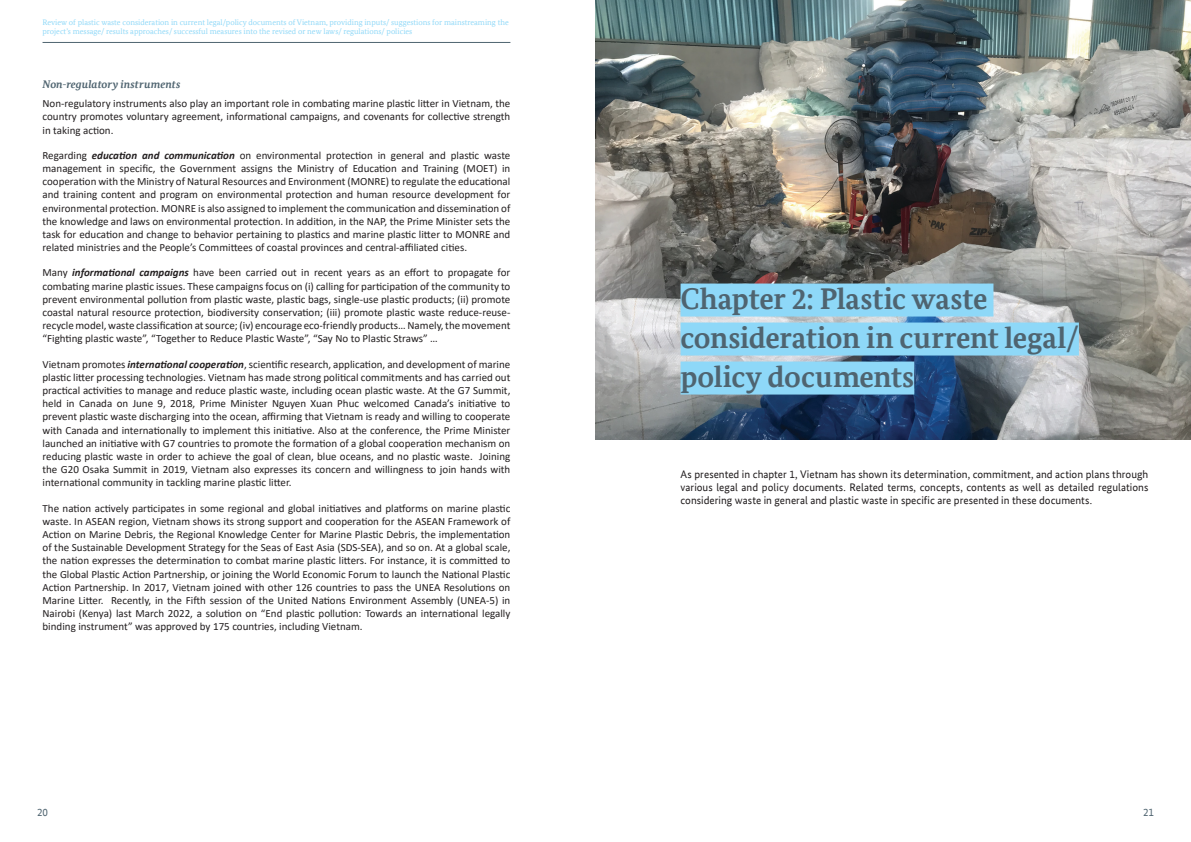
<style>
.page{position:relative;width:1191px;height:842px;background:#fff}
.page>*{position:absolute;margin:0;border:0;box-sizing:border-box;transform-origin:0 0}
.H1_-_Chapter_Title{font:700 30px/39px "Bundes Serif Office";letter-spacing:-.005em;color:#4f6470}
.t1{font:11px/13.2px "Calibri";color:#231f20;text-align:justify}
.Copytext{font:11px/13px "Bundes Sans Office";color:#231f20;text-align:justify}
.Copytext-2{font:italic 700 11px "Bundes Serif Office";letter-spacing:.005em;color:#4f6470}
.t2{font:11px "Bundes Sans Office";color:#4f6470}
.t3{font:8px/9.6px "Bundes Serif Office";color:#8ed8f8}
.s1{font-weight:700;font-style:italic}
</style>
<div class="page">
<hr style="left:43px;top:42px;width:467px;height:1px;background:#4f6470">
<img style="left:595px;top:0;width:596px;height:439px">
<div style="left:680px;top:284px;width:313px;height:33px;background:#8ed8f8"></div>
<div style="left:680px;top:323px;width:399px;height:33px;background:#8ed8f8"></div>
<div style="left:680px;top:362px;width:234px;height:33px;background:#8ed8f8"></div>
<p class="t3" style="left:43px;top:17px;width:468px">Review of plastic waste consideration in current legal/policy documents of Vietnam, providing inputs/ suggestions for mainstreaming the project’s message/ results approaches/ successful measures into the revised or new laws/ regulations/ policies</p>
<p class="Copytext-2" style="left:43px;top:78px;width:139px">Non-regulatory instruments</p>
<p class="t1" style="left:43px;top:97px;width:469px">Non-regulatory instruments also play an important role in combating marine plastic litter in Vietnam, the country promotes voluntary agreement, informational campaigns, and covenants for collective strength in taking action.</p>
<p class="t1" style="left:43px;top:148px;width:469px">Regarding <span class="s1">education and communication</span> on environmental protection in general and plastic waste management in specific, the Government assigns the Ministry of Education and Training (MOET) in cooperation with the Ministry of Natural Resources and Environment (MONRE) to regulate the educational and training content and program on environmental protection and human resource development for environmental protection. MONRE is also assigned to implement the communication and dissemination of the knowledge and laws on environmental protection. In addition, in the NAP, the Prime Minister sets the task for education and change to behavior pertaining to plastics and marine plastic litter to MONRE and related ministries and the People’s Committees of coastal provinces and central-affiliated cities.</p>
<p class="t1" style="left:43px;top:266px;width:469px">Many <span class="s1">informational campaigns</span> have been carried out in recent years as an effort to propagate for combating marine plastic issues. These campaigns focus on (i) calling for participation of the community to prevent environmental pollution from plastic waste, plastic bags, single-use plastic products; (ii) promote coastal natural resource protection, biodiversity conservation; (iii) promote plastic waste reduce-reuse&shy;recycle model, waste classification at source; (iv) encourage eco-friendly products… Namely, the movement “Fighting plastic waste”, “Together to Reduce Plastic Waste”, “Say No to Plastic Straws” …</p>
<p class="t1" style="left:43px;top:357px;width:469px">Vietnam promotes <span class="s1">international cooperation</span>, scientific research, application, and development of marine plastic litter processing technologies. Vietnam has made strong political commitments and has carried out practical activities to manage and reduce plastic waste, including ocean plastic waste. At the G7 Summit, held in Canada on June 9, 2018, Prime Minister Nguyen Xuan Phuc welcomed Canada’s initiative to prevent plastic waste discharging into the ocean, affirming that Vietnam is ready and willing to cooperate with Canada and internationally to implement this initiative. Also at the conference, the Prime Minister launched an initiative with G7 countries to promote the formation of a global cooperation mechanism on reducing plastic waste in order to achieve the goal of clean, blue oceans, and no plastic waste. Joining the G20 Osaka Summit in 2019, Vietnam also expresses its concern and willingness to join hands with international community in tackling marine plastic litter.</p>
<p class="t1" style="left:43px;top:501px;width:469px">The nation actively participates in some regional and global initiatives and platforms on marine plastic waste. In ASEAN region, Vietnam shows its strong support and cooperation for the ASEAN Framework of Action on Marine Debris, the Regional Knowledge Center for Marine Plastic Debris, the implementation of the Sustainable Development Strategy for the Seas of East Asia (SDS-SEA), and so on. At a global scale, the nation expresses the determination to combat marine plastic litters. For instance, it is committed to the Global Plastic Action Partnership, or joining the World Economic Forum to launch the National Plastic Action Partnership. In 2017, Vietnam joined with other 126 countries to pass the UNEA Resolutions on Marine Litter. Recently, in the Fifth session of the United Nations Environment Assembly (UNEA-5) in Nairobi (Kenya) last March 2022, a solution on “End plastic pollution: Towards an international legally binding instrument” was approved by 175 countries, including Vietnam.</p>
<p class="H1_-_Chapter_Title" style="left:680px;top:279px;width:400px">Chapter 2: Plastic waste consideration in current legal/ policy documents</p>
<p class="Copytext" style="left:680px;top:468px;width:469px">As presented in chapter 1, Vietnam has shown its determination, commitment, and action plans through various legal and policy documents. Related terms, concepts, contents as well as detailed regulations considering waste in general and plastic waste in specific are presented in these documents.</p>
<p class="t2" style="left:37px;top:806px;width:12px">20</p>
<p class="t2" style="left:1143px;top:806px;width:12px">21</p>
</div>
